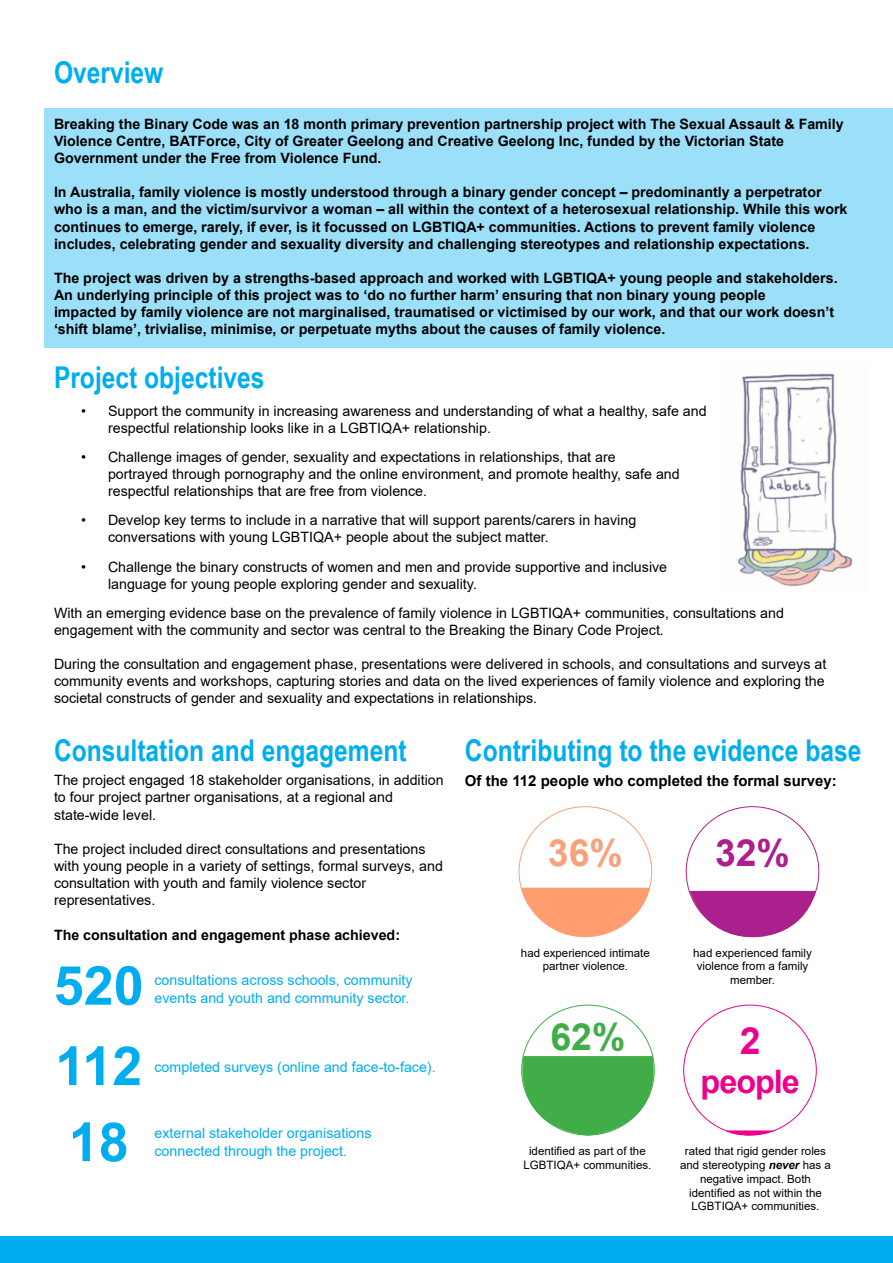
<style>
.page{position:relative;width:893px;height:1263px;background:#fff}
.page>*{position:absolute;margin:0;border:0;box-sizing:border-box;transform-origin:0 0}
.t1{font:700 54px/80.4px "Arial";color:#00aeef}
.t2{font:700 37.35px "Arial";color:#f8a17a}
.t3{font:700 37.35px "Arial";color:#ac208d}
.t4{font:700 37.35px "Arial";color:#41ad49}
.t5{font:700 37.35px "Arial";color:#ec008c}
.t6{font:700 32.25px "Arial";letter-spacing:-.03em;color:#ec008c}
.t7{font:700 30px "Arial Narrow";color:#00aeef}
.t8{font:700 15px "Arial";color:#000}
.t9{font:14.25px/17.1px "Arial";color:#000}
.t10{font:700 14.25px/17.1px "Arial";color:#000}
.t11{font:14.25px/17.1px "Arial";color:#00aeef}
.t12{font:11.55px/13.8px "Arial";color:#000;text-align:center}
.s1{font-weight:700;font-style:italic}
</style>
<div class="page">
<div style="left:44px;top:108px;width:849px;height:240px;background:#9cdff8"></div>
<img style="left:737px;top:373px;width:116px;height:214px">
<div style="left:0;top:1236px;width:893px;height:27px;background:#00aeef"></div>
<svg style="left:521px;top:888px;width:129px;height:49px"></svg>
<svg style="left:690px;top:891px;width:126px;height:47px"></svg>
<svg style="left:521px;top:1056px;width:134px;height:79px"></svg>
<svg style="left:724px;top:1130px;width:52px;height:6px"></svg>
<h3 class="t7" style="left:54px;top:50px;width:111px">Overview</h3>
<p class="t10" style="left:54px;top:116px;width:791px">Breaking the Binary Code was an 18 month primary prevention partnership project with The Sexual Assault &amp; Family<br>Violence Centre, BATForce, City of Greater Geelong and Creative Geelong Inc, funded by the Victorian State<br>Government under the Free from Violence Fund.</p>
<p class="t10" style="left:54px;top:184px;width:795px">In Australia, family violence is mostly understood through a binary gender concept – predominantly a perpetrator who is a man, and the victim/survivor a woman – all within the context of a heterosexual relationship. While this work continues to emerge, rarely, if ever, is it focussed on LGBTIQA+ communities. Actions to prevent family violence includes, celebrating gender and sexuality diversity and challenging stereotypes and relationship expectations.</p>
<p class="t10" style="left:54px;top:269px;width:785px">The project was driven by a strengths-based approach and worked with LGBTIQA+ young people and stakeholders.<br>An underlying principle of this project was to ‘do no further harm’ ensuring that non binary young people<br>impacted by family violence are not marginalised, traumatised or victimised by our work, and that our work doesn’t ‘shift blame’, trivialise, minimise, or perpetuate myths about the causes of family violence.</p>
<h3 class="t7" style="left:54px;top:355px;width:212px">Project objectives</h3>
<p class="t9" style="left:108px;top:402px;width:600px;text-indent:-27px">• Support the community in increasing awareness and understanding of what a healthy, safe and respectful relationship looks like in a LGBTIQA+ relationship.</p>
<p class="t9" style="left:108px;top:448px;width:573px;text-indent:-27px">• Challenge images of gender, sexuality and expectations in relationships, that are<br>portrayed through pornography and the online environment, and promote healthy, safe and respectful relationships that are free from violence.</p>
<p class="t9" style="left:108px;top:512px;width:530px;text-indent:-27px">• Develop key terms to include in a narrative that will support parents/carers in having conversations with young LGBTIQA+ people about the subject matter.</p>
<p class="t9" style="left:108px;top:558px;width:561px;text-indent:-27px">• Challenge the binary constructs of women and men and provide supportive and inclusive language for young people exploring gender and sexuality.</p>
<p class="t9" style="left:54px;top:604px;width:731px">With an emerging evidence base on the prevalence of family violence in LGBTIQA+ communities, consultations and engagement with the community and sector was central to the Breaking the Binary Code Project.</p>
<p class="t9" style="left:54px;top:655px;width:774px;text-align:justify">During the consultation and engagement phase, presentations were delivered in schools, and consultations and surveys at community events and workshops, capturing stories and data on the lived experiences of family violence and exploring the societal constructs of gender and sexuality and expectations in relationships.</p>
<h3 class="t7" style="left:54px;top:727px;width:354px">Consultation and engagement</h3>
<p class="t9" style="left:54px;top:772px;width:391px">The project engaged 18 stakeholder organisations, in addition to four project partner organisations, at a regional and state-wide level.</p>
<p class="t9" style="left:54px;top:840px;width:390px">The project included direct consultations and presentations with young people in a variety of settings, formal surveys, and consultation with youth and family violence sector representatives.</p>
<p class="t10" style="left:54px;top:927px;width:348px">The consultation and engagement phase achieved:</p>
<h1 class="t1" style="left:54px;top:946px;width:92px">520<br>112</h1>
<p class="t11" style="left:154px;top:972px;width:260px">consultations across schools, community events and youth and community sector.</p>
<p class="t11" style="left:154px;top:1059px;width:283px">completed surveys (online and face-to-face).</p>
<h1 class="t1" style="left:69px;top:1102px;width:62px">18</h1>
<p class="t11" style="left:154px;top:1125px;width:219px">external stakeholder organisations</p>
<p class="t11" style="left:154px;top:1142px;width:194px">connected through the project.</p>
<h3 class="t7" style="left:465px;top:727px;width:398px">Contributing to the evidence base</h3>
<p class="t8" style="left:465px;top:770px;width:373px">Of the 112 people who completed the formal survey:</p>
<h2 class="t2" style="left:548px;top:826px;width:76px">36%</h2>
<h2 class="t3" style="left:715px;top:826px;width:76px">32%</h2>
<p class="t12" style="left:521px;top:945px;width:130px">had experienced intimate partner violence.</p>
<p class="t12" style="left:693px;top:945px;width:120px">had experienced family violence from a family member.</p>
<h2 class="t4" style="left:550px;top:1011px;width:76px">62%</h2>
<h2 class="t5" style="left:740px;top:1014px;width:22px">2</h2>
<h3 class="t6" style="left:701px;top:1058px;width:101px">people</h3>
<p class="t12" style="left:523px;top:1144px;width:129px">identified as part of the<br>LGBTIQA+ communities.</p>
<p class="t12" style="left:680px;top:1144px;width:152px">rated that rigid gender roles and stereotyping <span class="s1">never</span> has a negative impact. Both identified as not within the<br>LGBTIQA+ communities.</p>
</div>
